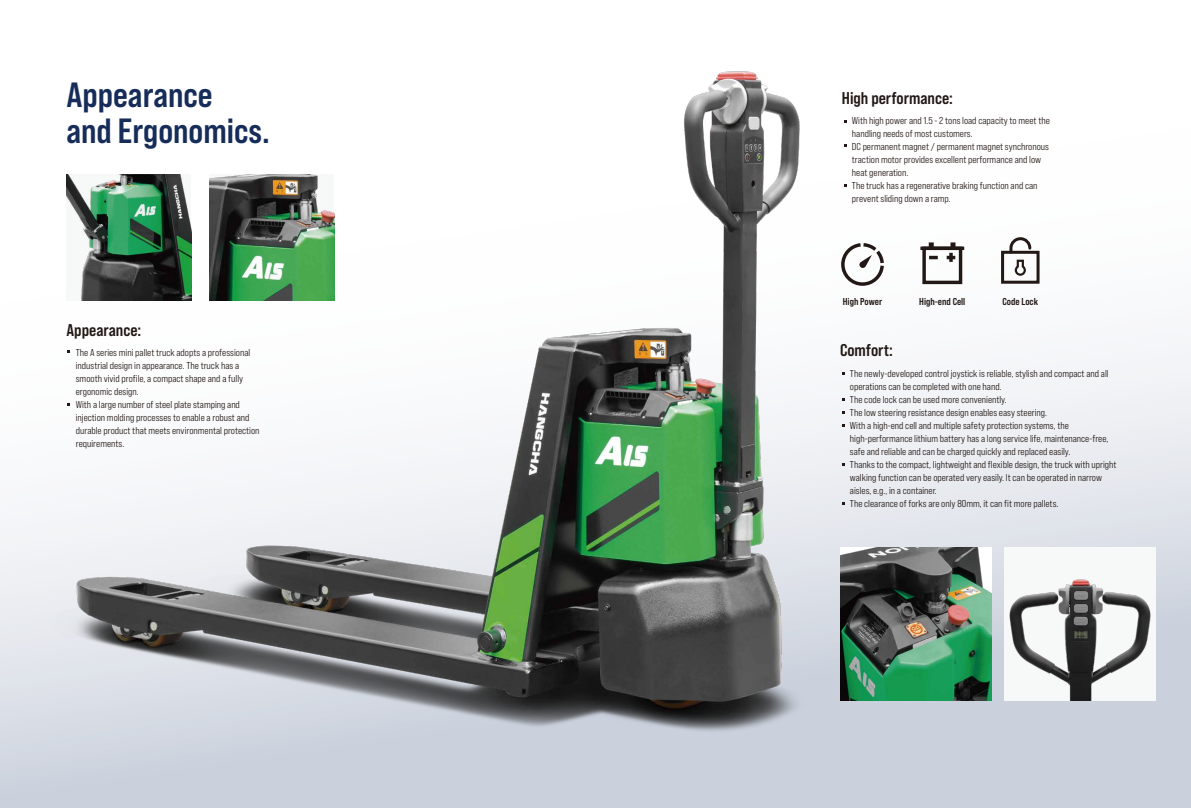
<style>
.page{position:relative;width:1191px;height:808px;background:#fff}
.page>*{position:absolute;margin:0;border:0;box-sizing:border-box;transform-origin:0 0}
.t1{font:35px/36px "Bebas Neue Pro Sm E Bd";color:#162c59}
.t2{font:17px "Bebas Neue Pro Sm E Bd";color:#221815}
.t3{font:10px/13px "Bebas Neue Pro Sm E Md";color:#221815}
.t4{font:10px "Bebas Neue Pro Sm E Bd";color:#221815}
</style>
<div class="page">
<div style="left:0;top:0;width:1191px;height:808px;background:linear-gradient(to bottom,#fff,#c5cbd8)"></div>
<img style="left:0;top:44px;width:1079px;height:723px">
<img style="left:840px;top:547px;width:151px;height:153px">
<div style="left:1004px;top:547px;width:151px;height:153px;background:#f7f8f8"></div>
<img style="left:66px;top:175px;width:125px;height:126px">
<img style="left:209px;top:175px;width:125px;height:126px">
<img style="left:978px;top:567px;width:199px;height:133px">
<svg style="left:839px;top:241px;width:47px;height:46px"></svg>
<hr style="left:920px;top:247px;width:44px;height:3px;background:#221815">
<div style="left:922px;top:247px;width:40px;height:37px;border:3px solid #221815"></div>
<svg style="left:929px;top:256px;width:8px;height:3px"></svg>
<svg style="left:946px;top:242px;width:9px;height:20px"></svg>
<svg style="left:928px;top:242px;width:5px;height:6px"></svg>
<div style="left:1001px;top:251px;width:38px;height:33px;border:3px solid #221815"></div>
<svg style="left:1008px;top:236px;width:24px;height:40px"></svg>
<h1 class="t1" style="left:66px;top:76px;width:205px">Appearance<br>and Ergonomics.</h1>
<h2 class="t2" style="left:66px;top:319px;width:76px">Appearance:</h2>
<h2 class="t2" style="left:842px;top:87px;width:113px">High performance:</h2>
<p class="t3" style="left:852px;top:114px;width:199px">With high power and 1.5 - 2 tons load capacity to meet the handling needs of most customers.<br>DC permanent magnet / permanent magnet synchronous traction motor provides excellent performance and low heat generation.<br>The truck has a regenerative braking function and can prevent sliding down a ramp.</p>
<p class="t4" style="left:842px;top:295px;width:41px">High Power</p>
<p class="t4" style="left:919px;top:295px;width:48px">High-end Cell</p>
<p class="t4" style="left:1002px;top:295px;width:37px">Code Lock</p>
<p class="t3" style="left:76px;top:346px;width:176px">The A series mini pallet truck adopts a professional</p>
<h2 class="t2" style="left:840px;top:340px;width:54px">Comfort:</h2>
<p class="t3" style="left:76px;top:359px;width:185px">industrial design in appearance. The truck has a smooth vivid profile, a compact shape and a fully ergonomic design.<br>With a large number of steel plate stamping and injection molding processes to enable a robust and durable product that meets environmental protection requirements.</p>
<p class="t3" style="left:850px;top:367px;width:268px">The newly-developed control joystick is reliable, stylish and compact and all operations can be completed with one hand.<br>The code lock can be used more conveniently.<br>The low steering resistance design enables easy steering.<br>With a high-end cell and multiple safety protection systems, the high-performance lithium battery has a long service life, maintenance-free, safe and reliable and can be charged quickly and replaced easily.<br>Thanks to the compact, lightweight and flexible design, the truck with upright walking function can be operated very easily. It can be operated in narrow aisles, e.g., in a container.<br>The clearance of forks are only 80mm, it can fit more pallets.</p>
</div>
